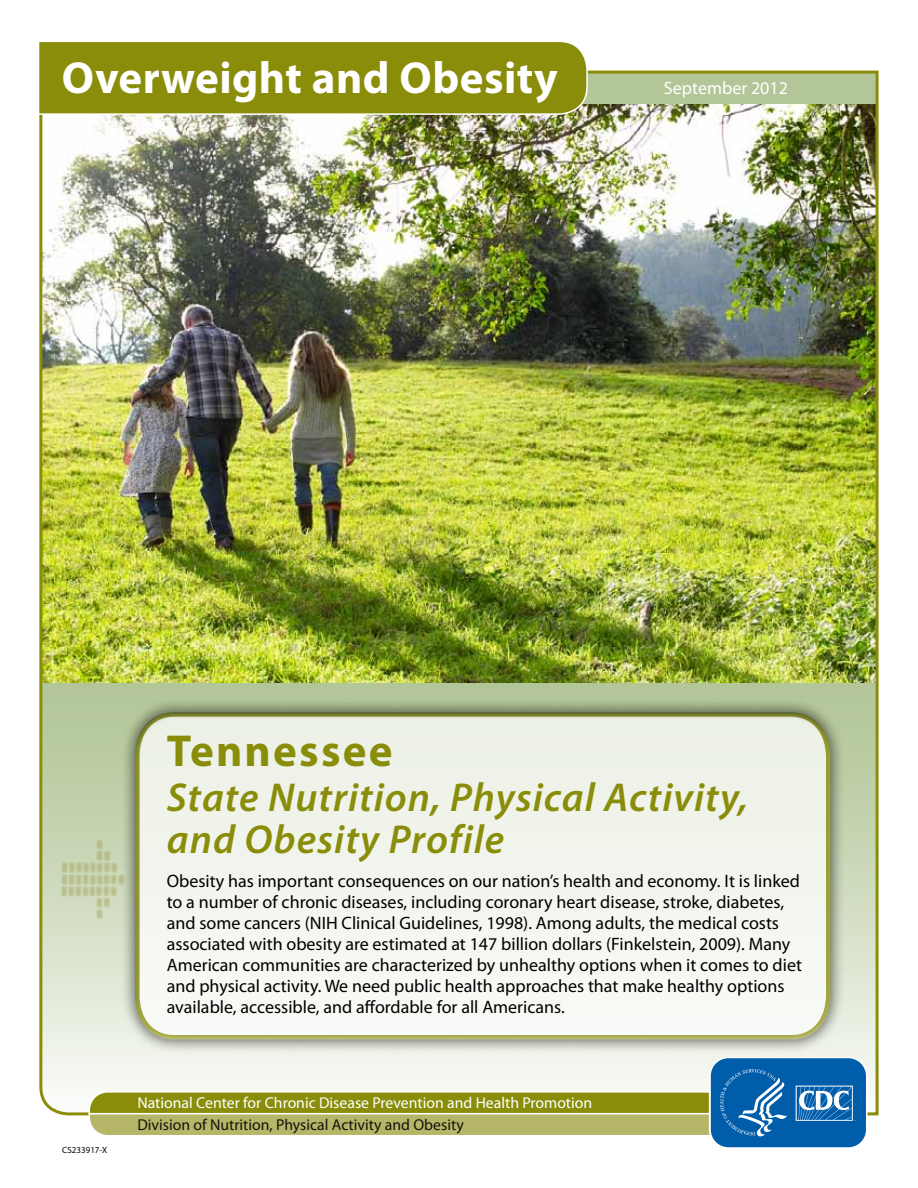
<style>
.page{position:relative;width:918px;height:1188px;background:#fff}
.page>*{position:absolute;margin:0;border:0;box-sizing:border-box;transform-origin:0 0}
.Title__H{font:700 45px "Myriad Pro";letter-spacing:.01em;color:#fff}
.t1{font:700 45px "Myriad Pro";letter-spacing:.05em;color:#8a8d09}
.H1_subheading{font:italic 600 40.5px/42px "Myriad Pro";letter-spacing:.025em;color:#8a8d09}
.t2{font:18px/21px "Myriad Pro";color:#000}
.Date{font:18px "Myriad Pro";color:#fff}
.t3{font:15.75px "Myriad Pro";color:#fff}
.t4{font:15.75px "Myriad Pro";color:rgb(0 0 0/.9)}
.t5{font:9px "Myriad Pro";color:#000}
</style>
<div class="page">
<img style="left:39px;top:70px;width:840px;height:1046px">
<div style="left:120px;top:697px;width:726px;height:358px;background:#000;opacity:.75"></div>
<div style="left:133px;top:747px;width:698px;height:293px;background:#fff;opacity:.75"></div>
<div style="left:132px;top:710px;width:699px;height:308px;background:#f1f4ed"></div>
<img style="left:60px;top:839px;width:65px;height:80px">
<svg style="left:39px;top:42px;width:550px;height:74px;background:#8e9112"></svg>
<svg style="left:88px;top:1056px;width:780px;height:92px"></svg>
<p class="Title__H" style="left:62px;top:48px;width:497px">Overweight and Obesity</p>
<p class="Date" style="left:664px;top:77px;width:126px">September 2012</p>
<h1 class="t1" style="left:167px;top:722px;width:227px">Tennessee</h1>
<h1 class="H1_subheading" style="left:167px;top:775px;width:583px">State Nutrition, Physical Activity, and Obesity Profile</h1>
<p class="t2" style="left:167px;top:871px;width:637px">Obesity has important consequences on our nation’s health and economy. It is linked to a number of chronic diseases, including coronary heart disease, stroke, diabetes, and some cancers (NIH Clinical Guidelines, 1998). Among adults, the medical costs associated with obesity are estimated at 147 billion dollars (Finkelstein, 2009). Many American communities are characterized by unhealthy options when it comes to diet and physical activity. We need public health approaches that make healthy options available, accessible, and affordable for all Americans.</p>
<p class="t5" style="left:62px;top:1144px;width:47px">CS233917-X</p>
<p class="t3" style="left:137px;top:1093px;width:456px">National Center for Chronic Disease Prevention and Health Promotion</p>
<p class="t4" style="left:137px;top:1115px;width:328px">Division of Nutrition, Physical Activity and Obesity</p>
</div>
